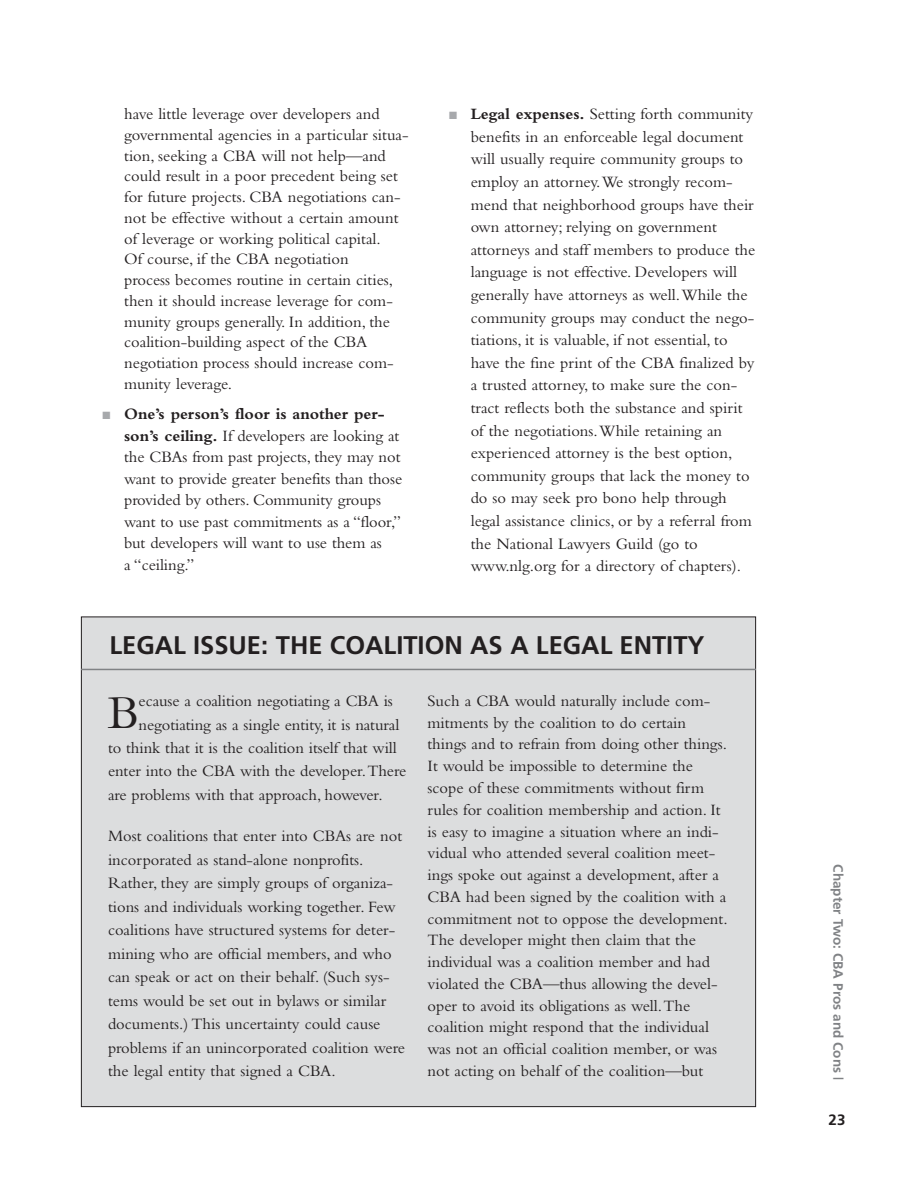
<style>
.page{position:relative;width:918px;height:1188px;background:#fff}
.page>*{position:absolute;margin:0;border:0;box-sizing:border-box;transform-origin:0 0}
.t1{font:48.75px "Bembo";color:#231f20}
.t2{font:700 25.5px "Frutiger";color:#231f20}
.t3{font:16.5px/22.6px "Bembo";color:#231f20}
.t4{font:700 15px "Frutiger";color:#231f20}
.t5{font:700 13.5px "Frutiger";color:#808285}
.s1{color:#a7a9ac}
.s2{font-weight:700}
</style>
<div class="page">
<div style="left:81px;top:617px;width:675px;height:490px;background:#dcddde"></div>
<hr style="left:81px;top:669px;width:675px;height:1px;background:#808285">
<p class="t3" style="left:124px;top:105px;width:286px;line-height:20.7px">have little leverage over developers and governmental agencies in a particular situa&shy;tion, seeking a CBA will not help—and could result in a poor precedent being set for future projects. CBA negotiations can&shy;not be effective without a certain amount of leverage or working political capital.<br>Of course, if the CBA negotiation<br>process becomes routine in certain cities, then it should increase leverage for com&shy;munity groups generally. In addition, the coalition-building aspect of the CBA negotiation process should increase com&shy;munity leverage.</p>
<p class="t3" style="left:124px;top:405px;width:280px;line-height:21.5px;text-indent:-22px"><span class="s1">■</span> <span class="s2">One’s person’s floor is another per&shy;son’s ceiling.</span> If developers are looking at the CBAs from past projects, they may not want to provide greater benefits than those provided by others. Community groups want to use past commitments as a “floor,” but developers will want to use them as<br>a “ceiling.”</p>
<p class="t3" style="left:471px;top:104px;width:286px;text-indent:-22px"><span class="s1">■</span> <span class="s2">Legal expenses.</span> Setting forth community benefits in an enforceable legal document will usually require community groups to employ an attorney.We strongly recom&shy;mend that neighborhood groups have their own attorney; relying on government attorneys and staff members to produce the language is not effective. Developers will generally have attorneys as well.While the community groups may conduct the nego&shy;tiations, it is valuable, if not essential, to have the fine print of the CBA finalized by a trusted attorney, to make sure the con&shy;tract reflects both the substance and spirit of the negotiations.While retaining an experienced attorney is the best option, community groups that lack the money to do so may seek pro bono help through legal assistance clinics, or by a referral from the National Lawyers Guild (go to www.nlg.org for a directory of chapters).</p>
<h2 class="t2" style="left:110px;top:634px;width:597px">LEGAL ISSUE: THE COALITION AS A LEGAL ENTITY</h2>
<h1 class="t1" style="left:108px;top:695px;width:32px">B</h1>
<p class="t3" style="left:139px;top:691px;width:256px">ecause a coalition negotiating a CBA is</p>
<p class="t3" style="left:139px;top:715px;width:262px">negotiating as a single entity, it is natural</p>
<p class="t3" style="left:108px;top:738px;width:290px">to think that it is the coalition itself that will</p>
<p class="t3" style="left:108px;top:762px;width:300px">enter into the CBA with the developer.There</p>
<p class="t3" style="left:108px;top:785px;width:276px">are problems with that approach, however.</p>
<p class="t3" style="left:108px;top:826px;width:299px;line-height:23.4px">Most coalitions that enter into CBAs are not incorporated as stand-alone nonprofits.<br>Rather, they are simply groups of organiza&shy;tions and individuals working together. Few coalitions have structured systems for deter&shy;mining who are official members, and who can speak or act on their behalf. (Such sys&shy;tems would be set out in bylaws or similar documents.) This uncertainty could cause problems if an unincorporated coalition were the legal entity that signed a CBA.</p>
<p class="t3" style="left:428px;top:691px;width:302px;line-height:21.8px">Such a CBA would naturally include com&shy;mitments by the coalition to do certain things and to refrain from doing other things.<br>It would be impossible to determine the scope of these commitments without firm rules for coalition membership and action. It is easy to imagine a situation where an indi&shy;vidual who attended several coalition meet&shy;ings spoke out against a development, after a CBA had been signed by the coalition with a commitment not to oppose the development.<br>The developer might then claim that the individual was a coalition member and had violated the CBA—thus allowing the devel&shy;oper to avoid its obligations as well.The coalition might respond that the individual was not an official coalition member, or was not acting on behalf of the coalition—but</p>
<p class="t5" style="left:843px;top:864px;width:217px;rotate:90deg">Chapter Two: CBA Pros and Cons |</p>
<p class="t4" style="left:829px;top:1114px;width:18px">23</p>
</div>
